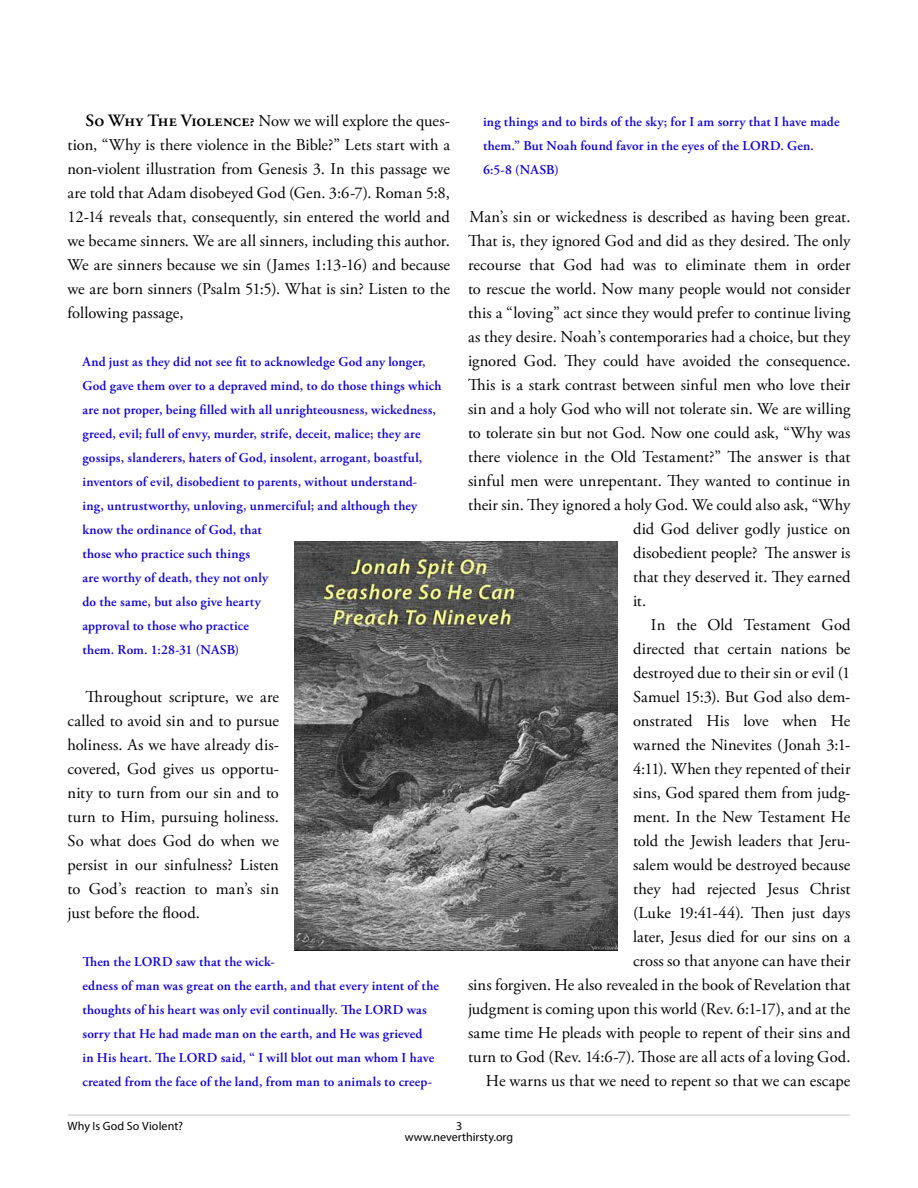
<style>
.page{position:relative;width:918px;height:1188px;background:#fff}
.page>*{position:absolute;margin:0;border:0;box-sizing:border-box;transform-origin:0 0}
.t1{font:16.5px/24px "Adobe Garamond Pro";color:#000;text-align:justify}
.t2{font:600 13.5px/24px "Adobe Garamond Pro";letter-spacing:.015em;color:#1103d3}
.t3{font:12px "Myriad Pro";letter-spacing:.005em;color:#000}
.s1{font-weight:600;font-size:17.25px}
</style>
<div class="page">
<hr style="left:68px;top:1114px;width:782px;height:2px;background:#cfcccd">
<img style="left:294px;top:541px;width:324px;height:409px">
<p class="t1" style="left:67px;top:110px;width:384px;text-indent:18px"><span class="s1">So Why The Violence?</span> Now we will explore the ques&shy;tion, “Why is there violence in the Bible?” Lets start with a non-violent illustration from Genesis 3. In this passage we are told that Adam disobeyed God (Gen. 3:6-7). Roman 5:8, 12-14 reveals that, consequently, sin entered the world and we became sinners. We are all sinners, including this author.<br>We are sinners because we sin (James 1:13-16) and because we are born sinners (Psalm 51:5). What is sin? Listen to the following passage,</p>
<p class="t2" style="left:82px;top:351px;width:360px">And just as they did not see fit to acknowledge God any longer, God gave them over to a depraved mind, to do those things which are not proper, being filled with all unrighteousness, wickedness, greed, evil; full of envy, murder, strife, deceit, malice; they are gossips, slanderers, haters of God, insolent, arrogant, boastful, inventors of evil, disobedient to parents, without understand&shy;ing, untrustworthy, unloving, unmerciful; and although they know the ordinance of God, that<br>those who practice such things<br>are worthy of death, they not only<br>do the same, but also give hearty<br>approval to those who practice<br>them. Rom. 1:28-31 (NASB)</p>
<p class="t1" style="left:68px;top:686px;width:213px;text-indent:18px">Throughout scripture, we are called to avoid sin and to pursue holiness. As we have already dis&shy;covered, God gives us opportu&shy;nity to turn from our sin and to turn to Him, pursuing holiness.<br>So what does God do when we persist in our sinfulness? Listen to God’s reaction to man’s sin just before the flood.</p>
<p class="t2" style="left:82px;top:951px;width:358px">Then the LORD saw that the wick-<br>edness of man was great on the earth, and that every intent of the thoughts of his heart was only evil continually. The LORD was sorry that He had made man on the earth, and He was grieved<br>in His heart. The LORD said, “ I will blot out man whom I have created from the face of the land, from man to animals to creep-</p>
<p class="t2" style="left:483px;top:111px;width:358px">ing things and to birds of the sky; for I am sorry that I have made them.” But Noah found favor in the eyes of the LORD. Gen.<br>6:5-8 (NASB)</p>
<p class="t1" style="left:470px;top:206px;width:383px">Man’s sin or wickedness is described as having been great.</p>
<p class="t1" style="left:468px;top:230px;width:384px">That is, they ignored God and did as they desired. The only</p>
<p class="t1" style="left:468px;top:254px;width:384px">recourse that God had was to eliminate them in order</p>
<p class="t1" style="left:468px;top:278px;width:384px">to rescue the world. Now many people would not consider</p>
<p class="t1" style="left:468px;top:302px;width:384px">this a “loving” act since they would prefer to continue living</p>
<p class="t1" style="left:468px;top:326px;width:384px">as they desire. Noah’s contemporaries had a choice, but they</p>
<p class="t1" style="left:468px;top:350px;width:384px">ignored God. They could have avoided the consequence.</p>
<p class="t1" style="left:468px;top:374px;width:384px">This is a stark contrast between sinful men who love their</p>
<p class="t1" style="left:468px;top:398px;width:384px">sin and a holy God who will not tolerate sin. We are willing</p>
<p class="t1" style="left:468px;top:422px;width:384px">to tolerate sin but not God. Now one could ask, “Why was</p>
<p class="t1" style="left:468px;top:446px;width:384px">there violence in the Old Testament?” The answer is that</p>
<p class="t1" style="left:468px;top:470px;width:384px">sinful men were unrepentant. They wanted to continue in</p>
<p class="t1" style="left:468px;top:494px;width:384px">their sin. They ignored a holy God. We could also ask, “Why</p>
<p class="t1" style="left:633px;top:518px;width:219px">did God deliver godly justice on</p>
<p class="t1" style="left:633px;top:542px;width:219px">disobedient people? The answer is</p>
<p class="t1" style="left:633px;top:566px;width:219px">that they deserved it. They earned</p>
<p class="t1" style="left:633px;top:590px;width:15px">it.</p>
<p class="t1" style="left:651px;top:614px;width:201px">In the Old Testament God</p>
<p class="t1" style="left:633px;top:638px;width:219px">directed that certain nations be</p>
<p class="t1" style="left:633px;top:662px;width:219px">destroyed due to their sin or evil (1</p>
<p class="t1" style="left:633px;top:686px;width:219px">Samuel 15:3). But God also dem-</p>
<p class="t1" style="left:633px;top:710px;width:219px">onstrated His love when He</p>
<p class="t1" style="left:633px;top:734px;width:219px">warned the Ninevites (Jonah 3:1-</p>
<p class="t1" style="left:633px;top:758px;width:219px">4:11). When they repented of their</p>
<p class="t1" style="left:633px;top:782px;width:219px">sins, God spared them from judg-</p>
<p class="t1" style="left:633px;top:806px;width:219px">ment. In the New Testament He</p>
<p class="t1" style="left:633px;top:830px;width:219px">told the Jewish leaders that Jeru-</p>
<p class="t1" style="left:633px;top:854px;width:219px">salem would be destroyed because</p>
<p class="t1" style="left:633px;top:878px;width:219px">they had rejected Jesus Christ</p>
<p class="t1" style="left:633px;top:902px;width:219px">(Luke 19:41-44). Then just days</p>
<p class="t1" style="left:633px;top:926px;width:219px">later, Jesus died for our sins on a</p>
<p class="t1" style="left:633px;top:950px;width:219px">cross so that anyone can have their</p>
<p class="t1" style="left:468px;top:974px;width:384px">sins forgiven. He also revealed in the book of Revelation that</p>
<p class="t1" style="left:468px;top:998px;width:384px">judgment is coming upon this world (Rev. 6:1-17), and at the</p>
<p class="t1" style="left:468px;top:1022px;width:384px">same time He pleads with people to repent of their sins and</p>
<p class="t1" style="left:468px;top:1046px;width:384px">turn to God (Rev. 14:6-7). Those are all acts of a loving God.</p>
<p class="t1" style="left:486px;top:1070px;width:366px">He warns us that we need to repent so that we can escape</p>
<p class="t3" style="left:67px;top:1122px;width:117px">Why Is God So Violent?</p>
<p class="t3" style="left:456px;top:1122px;width:8px">3</p>
<p class="t3" style="left:405px;top:1132px;width:110px">www.neverthirsty.org</p>
</div>
